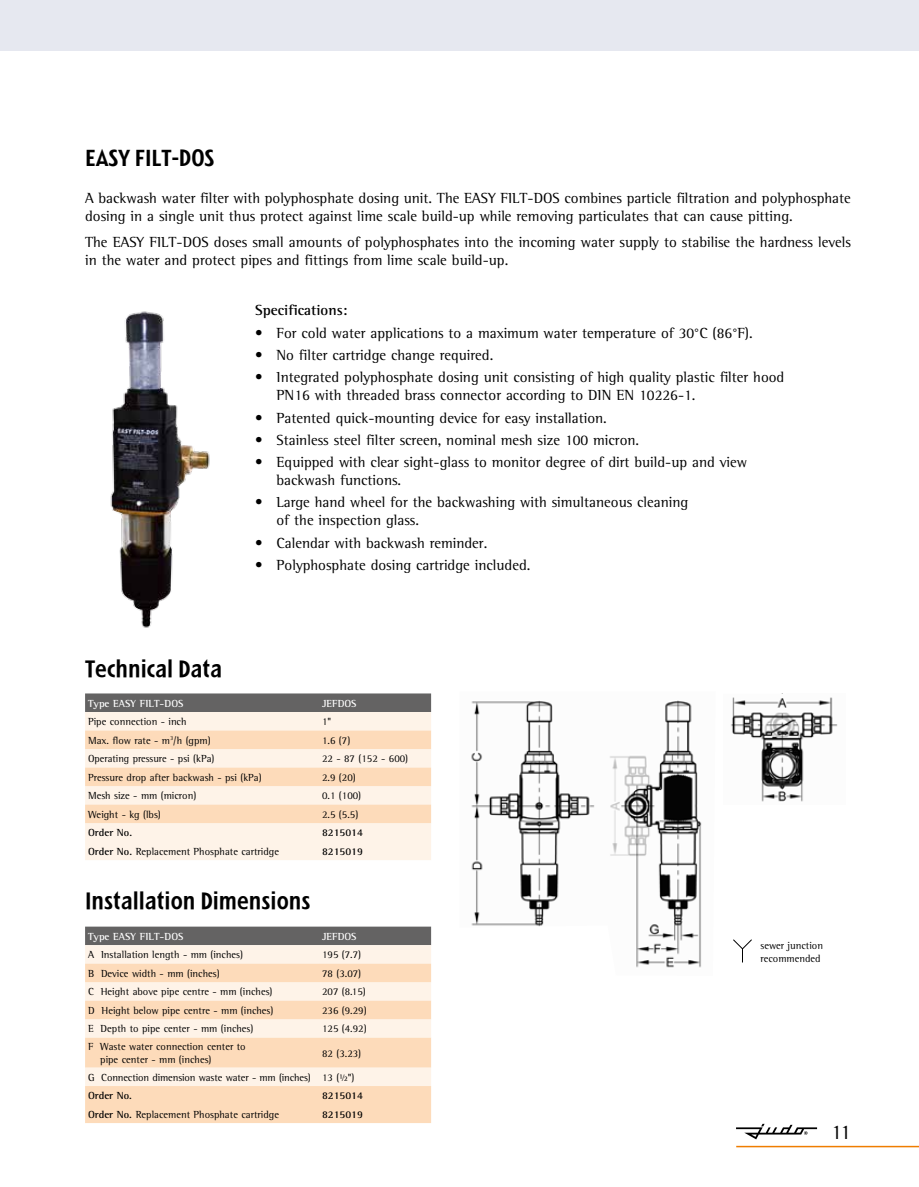
<style>
.page{position:relative;width:919px;height:1187px;background:#fff}
.page>*{position:absolute;margin:0;border:0;box-sizing:border-box;transform-origin:0 0}
.t1{font:500 22.5px "Linotype Spitz";color:#000}
.t2{font:500 22.5px "Spitz Com";color:#000}
.t3{font:21px "Rotis Semi Serif";color:#000}
.t4{font:15px/18px "Rotis Semi Serif";color:#000}
.t5{font:700 15px "Rotis Semi Serif";color:#000}
.t6{font:10.5px/12.6px "Rotis Semi Serif";color:#000}
.t7{font:700 10.5px "Rotis Semi Serif";color:#fff}
.t8{font:700 10.5px "Rotis Semi Serif";color:#000}
.s1{font-family:"Rotis Semi Serif Pro"}
.s2{font-weight:700}
</style>
<div class="page">
<div style="left:85px;top:693px;width:346px;height:19px;background:#646363"></div>
<div style="left:85px;top:712px;width:346px;height:148px;background:#fef3e8"></div>
<svg style="left:85px;top:730px;width:346px;height:93px;background:#fde4cc"></svg>
<div style="left:85px;top:926px;width:346px;height:19px;background:#646363"></div>
<div style="left:85px;top:945px;width:346px;height:18px;background:#fef3e8"></div>
<svg style="left:85px;top:963px;width:346px;height:159px;background:#fde3ca"></svg>
<img style="left:471px;top:700px;width:231px;height:268px">
<img style="left:731px;top:693px;width:107px;height:109px">
<svg style="left:733px;top:939px;width:18px;height:23px"></svg>
<img style="left:110px;top:311px;width:100px;height:317px">
<div style="left:0;top:0;width:918px;height:51px;background:#e6e8f0"></div>
<svg style="left:736px;top:1123px;width:81px;height:16px"></svg>
<hr style="left:736px;top:1145px;width:182px;height:2px;background:#ef7d00">
<h1 class="t2" style="left:85px;top:144px;width:131px">EASY FILT-DOS</h1>
<p class="t4" style="left:85px;top:189px;width:767px">A backwash water filter with polyphosphate dosing unit. The EASY FILT-DOS combines particle filtration and polyphosphate dosing in a single unit thus protect against lime scale build-up while removing particulates that can cause pitting.</p>
<p class="t4" style="left:85px;top:233px;width:767px">The EASY FILT-DOS doses small amounts of polyphosphates into the incoming water supply to stabilise the hardness levels in the water and protect pipes and fittings from lime scale build-up.</p>
<p class="t5" style="left:255px;top:301px;width:94px">Specifications:</p>
<p class="t4" style="left:255px;top:323px;width:499px">• For cold water applications to a maximum water temperature of 30°C (86°F).</p>
<p class="t4" style="left:255px;top:346px;width:239px">• No filter cartridge change required.</p>
<p class="t4" style="left:276px;top:368px;width:509px;text-indent:-21px">• Integrated polyphosphate dosing unit consisting of high quality plastic filter hood<br>PN16 with threaded brass connector according to DIN EN 10226-1.</p>
<p class="t4" style="left:255px;top:408px;width:353px">• Patented quick-mounting device for easy installation.</p>
<p class="t4" style="left:255px;top:430px;width:385px">• Stainless steel filter screen, nominal mesh size 100 micron.</p>
<p class="t4" style="left:276px;top:453px;width:472px;text-indent:-21px">• Equipped with clear sight-glass to monitor degree of dirt build-up and view backwash functions.</p>
<p class="t4" style="left:276px;top:493px;width:413px;text-indent:-21px">• Large hand wheel for the backwashing with simultaneous cleaning of the inspection glass.</p>
<p class="t4" style="left:255px;top:533px;width:233px">• Calendar with backwash reminder.</p>
<p class="t4" style="left:255px;top:555px;width:277px">• Polyphosphate dosing cartridge included.</p>
<h1 class="t1" style="left:85px;top:655px;width:139px">Technical Data</h1>
<p class="t7" style="left:88px;top:696px;width:97px">Type EASY FILT-DOS</p>
<p class="t7" style="left:322px;top:696px;width:36px">JEFDOS</p>
<p class="t6" style="left:88px;top:715px;width:100px">Pipe connection - inch</p>
<p class="t6" style="left:322px;top:715px;width:11px">1<span class="s1">"</span></p>
<p class="t6" style="left:88px;top:733px;width:124px">Max. flow rate - m<sup>3</sup>/h (gpm)</p>
<p class="t6" style="left:322px;top:733px;width:30px">1.6 (7)</p>
<p class="t6" style="left:88px;top:752px;width:128px">Operating pressure - psi (kPa)</p>
<p class="t6" style="left:322px;top:752px;width:88px">22 - 87 (152 - 600)</p>
<p class="t6" style="left:88px;top:770px;width:175px">Pressure drop after backwash - psi (kPa)</p>
<p class="t6" style="left:322px;top:770px;width:35px">2.9 (20)</p>
<p class="t6" style="left:88px;top:789px;width:110px">Mesh size - mm (micron)</p>
<p class="t6" style="left:322px;top:789px;width:41px">0.1 (100)</p>
<p class="t6" style="left:88px;top:808px;width:74px">Weight - kg (lbs)</p>
<p class="t6" style="left:322px;top:808px;width:38px">2.5 (5.5)</p>
<p class="t8" style="left:88px;top:826px;width:45px">Order No.</p>
<p class="t8" style="left:322px;top:826px;width:42px">8215014</p>
<p class="t6" style="left:88px;top:845px;width:192px"><span class="s2">Order No.</span> Replacement Phosphate cartridge</p>
<p class="t8" style="left:322px;top:845px;width:42px">8215019</p>
<h1 class="t1" style="left:85px;top:887px;width:227px">Installation Dimensions</h1>
<p class="t7" style="left:88px;top:929px;width:97px">Type EASY FILT-DOS</p>
<p class="t7" style="left:322px;top:929px;width:36px">JEFDOS</p>
<p class="t6" style="left:88px;top:948px;width:156px">A Installation length - mm (inches)</p>
<p class="t6" style="left:322px;top:948px;width:41px">195 (7.7)</p>
<p class="t6" style="left:88px;top:966px;width:133px">B Device width - mm (inches)</p>
<p class="t6" style="left:322px;top:966px;width:41px">78 (3.07)</p>
<p class="t6" style="left:88px;top:985px;width:186px">C Height above pipe centre - mm (inches)</p>
<p class="t6" style="left:322px;top:985px;width:45px">207 (8.15)</p>
<p class="t6" style="left:88px;top:1003px;width:187px">D Height below pipe centre - mm (inches)</p>
<p class="t6" style="left:322px;top:1003px;width:46px">236 (9.29)</p>
<p class="t6" style="left:88px;top:1022px;width:167px">E Depth to pipe center - mm (inches)</p>
<p class="t6" style="left:322px;top:1022px;width:46px">125 (4.92)</p>
<p class="t6" style="left:100px;top:1040px;width:147px;text-indent:-12px">F Waste water connection center to pipe center - mm (inches)</p>
<p class="t6" style="left:322px;top:1046px;width:41px">82 (3.23)</p>
<p class="t6" style="left:88px;top:1067px;width:268px;line-height:18.5px">G Connection dimension waste water - mm (inches) 13 (½<span class="s1">"</span>)<br><span class="s2">Order No.</span></p>
<p class="t8" style="left:322px;top:1089px;width:42px">8215014</p>
<p class="t6" style="left:88px;top:1107px;width:192px"><span class="s2">Order No.</span> Replacement Phosphate cartridge</p>
<p class="t8" style="left:322px;top:1107px;width:42px">8215019</p>
<p class="t6" style="left:760px;top:939px;width:64px">sewer junction recommended</p>
<h2 class="t3" style="left:831px;top:1119px;width:21px">11</h2>
</div>
